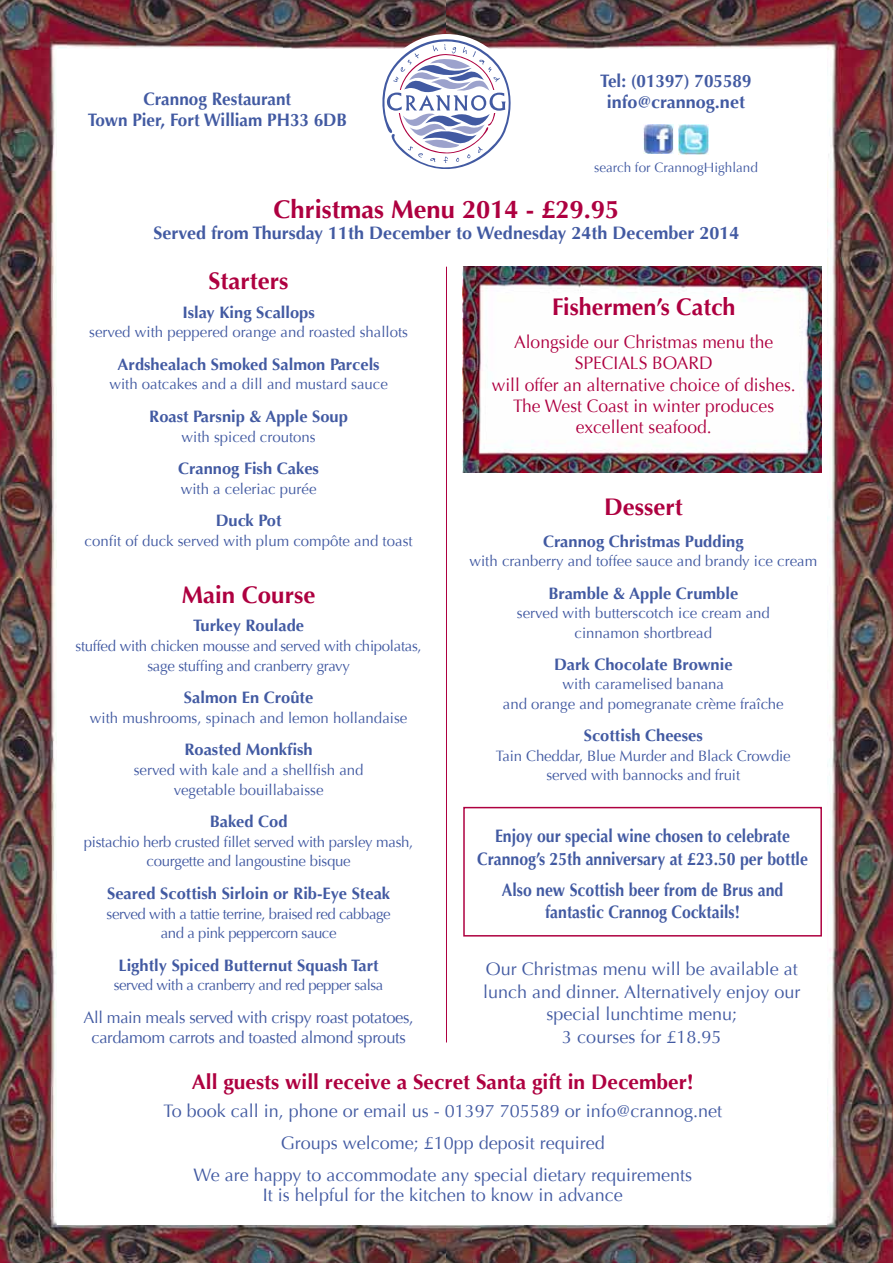
<style>
.page{position:relative;width:893px;height:1263px;background:#fff}
.page>*{position:absolute;margin:0;border:0;box-sizing:border-box;transform-origin:0 0}
.t1{font:700 25.5px "Optima";color:#ae0040}
.t2{font:700 24px "Optima";color:#ae0040}
.t3{font:700 21px "Optima";color:#ae0040}
.t4{font:18px/22.5px "Optima";color:#425aa2;text-align:center}
.t5{font:700 18px/22.5px "Optima";color:#425aa2;text-align:center;scale:.88 1}
.t6{font:18px/21px "Optima";color:#ae0040;text-align:center}
.t7{font:700 18px "Optima";color:#425aa2}
.t8{font:700 18px "Optima";color:#425aa2;scale:.95 1}
.t9{font:700 16.5px "Optima";color:#425aa2}
.t10{font:16.5px/19.6px "Optima";letter-spacing:-.02em;color:#425aa2;text-align:center}
.t11{font:15px/19.5px "Optima";color:#425aa2;text-align:center}
.t12{font:15px/19.6px "Optima";letter-spacing:-.02em;color:#425aa2;text-align:center}
.t13{font:15px/19.6px "Optima";letter-spacing:-.03em;color:#425aa2;text-align:center}
.t14{font:13.5px "Optima";color:#425aa2}
</style>
<div class="page">
<img style="left:0;top:0;width:893px;height:1263px">
<div style="left:57px;top:49px;width:770px;height:1176px;background:#fff"></div>
<svg style="left:380px;top:34px;width:137px;height:135px"></svg>
<img style="left:679px;top:124px;width:29px;height:30px">
<img style="left:643px;top:124px;width:30px;height:30px">
<img style="left:462px;top:267px;width:359px;height:206px">
<hr style="left:446px;top:267px;width:1px;height:775px;background:#ae0040">
<div style="left:463px;top:807px;width:359px;height:129px;border:2px solid #ae0040"></div>
<p class="t8" style="left:600px;top:70px;width:161px">Tel: (01397) 705589</p>
<p class="t8" style="left:143px;top:88px;width:157px">Crannog Restaurant</p>
<p class="t7" style="left:607px;top:92px;width:140px">info@crannog.net</p>
<p class="t8" style="left:88px;top:110px;width:274px">Town Pier, Fort William PH33 6DB</p>
<p class="t14" style="left:594px;top:159px;width:165px">search for CrannogHighland</p>
<h1 class="t1" style="left:274px;top:194px;width:347px">Christmas Menu 2014 - £29.95</h1>
<p class="t7" style="left:153px;top:223px;width:588px">Served from Thursday 11th December to Wednesday 24th December 2014</p>
<h2 class="t2" style="left:209px;top:267px;width:81px">Starters</h2>
<p class="t9" style="left:182px;top:302px;width:134px">Islay King Scallops</p>
<p class="t11" style="left:89px;top:323px;width:320px">served with peppered orange and roasted shallots</p>
<p class="t9" style="left:118px;top:355px;width:264px">Ardshealach Smoked Salmon Parcels</p>
<p class="t11" style="left:109px;top:375px;width:280px">with oatcakes and a dill and mustard sauce</p>
<p class="t9" style="left:149px;top:407px;width:200px">Roast Parsnip &amp; Apple Soup</p>
<p class="t11" style="left:182px;top:427px;width:136px">with spiced croutons</p>
<p class="t9" style="left:178px;top:459px;width:142px">Crannog Fish Cakes</p>
<p class="t11" style="left:181px;top:479px;width:137px">with a celeriac purée</p>
<p class="t9" style="left:216px;top:511px;width:67px">Duck Pot</p>
<p class="t11" style="left:85px;top:531px;width:330px">confit of duck served with plum compôte and toast</p>
<h2 class="t2" style="left:182px;top:581px;width:135px">Main Course</h2>
<p class="t9" style="left:193px;top:616px;width:113px">Turkey Roulade</p>
<p class="t12" style="left:75px;top:636px;width:348px">stuffed with chicken mousse and served with chipolatas, sage stuffing and cranberry gravy</p>
<p class="t9" style="left:184px;top:688px;width:131px">Salmon En Croûte</p>
<p class="t11" style="left:90px;top:708px;width:319px">with mushrooms, spinach and lemon hollandaise</p>
<p class="t9" style="left:184px;top:740px;width:130px">Roasted Monkfish</p>
<p class="t11" style="left:134px;top:760px;width:231px">served with kale and a shellfish and vegetable bouillabaisse</p>
<p class="t9" style="left:210px;top:812px;width:79px">Baked Cod</p>
<p class="t12" style="left:84px;top:832px;width:331px">pistachio herb crusted fillet served with parsley mash, courgette and langoustine bisque</p>
<p class="t9" style="left:107px;top:884px;width:285px">Seared Scottish Sirloin or Rib-Eye Steak</p>
<p class="t13" style="left:107px;top:904px;width:285px">served with a tattie terrine, braised red cabbage and a pink peppercorn sauce</p>
<p class="t9" style="left:118px;top:955px;width:262px">Lightly Spiced Butternut Squash Tart</p>
<p class="t13" style="left:114px;top:976px;width:271px">served with a cranberry and red pepper salsa</p>
<p class="t10" style="left:83px;top:1007px;width:332px">All main meals served with crispy roast potatoes, cardamom carrots and toasted almond sprouts</p>
<h2 class="t2" style="left:552px;top:293px;width:185px">Fishermen’s Catch</h2>
<p class="t6" style="left:492px;top:332px;width:305px">Alongside our Christmas menu the<br>SPECIALS BOARD<br>will offer an alternative choice of dishes.<br>The West Coast in winter produces excellent seafood.</p>
<h2 class="t2" style="left:604px;top:493px;width:80px">Dessert</h2>
<p class="t9" style="left:543px;top:532px;width:202px">Crannog Christmas Pudding</p>
<p class="t11" style="left:469px;top:552px;width:349px">with cranberry and toffee sauce and brandy ice cream</p>
<p class="t9" style="left:548px;top:583px;width:191px">Bramble &amp; Apple Crumble</p>
<p class="t11" style="left:517px;top:603px;width:254px">served with butterscotch ice cream and cinnamon shortbread</p>
<p class="t9" style="left:554px;top:655px;width:180px">Dark Chocolate Brownie</p>
<p class="t11" style="left:503px;top:675px;width:282px">with caramelised banana<br>and orange and pomegranate crème fraîche</p>
<p class="t9" style="left:584px;top:726px;width:121px">Scottish Cheeses</p>
<p class="t11" style="left:496px;top:746px;width:296px">Tain Cheddar, Blue Murder and Black Crowdie served with bannocks and fruit</p>
<p class="t5" style="left:477px;top:825px;width:377px">Enjoy our special wine chosen to celebrate<br>Crannog’s 25th anniversary at £23.50 per bottle</p>
<p class="t5" style="left:502px;top:878px;width:321px">Also new Scottish beer from de Brus and fantastic Crannog Cocktails!</p>
<p class="t4" style="left:483px;top:958px;width:319px">Our Christmas menu will be available at lunch and dinner. Alternatively enjoy our special lunchtime menu;<br>3 courses for £18.95</p>
<h3 class="t3" style="left:192px;top:1069px;width:503px">All guests will receive a Secret Santa gift in December!</h3>
<p class="t4" style="left:163px;top:1095px;width:560px;line-height:32.2px">To book call in, phone or email us - 01397 705589 or info@crannog.net<br>Groups welcome; £10pp deposit required<br>We are happy to accommodate any special dietary requirements</p>
<p class="t4" style="left:263px;top:1184px;width:361px">It is helpful for the kitchen to know in advance</p>
</div>
